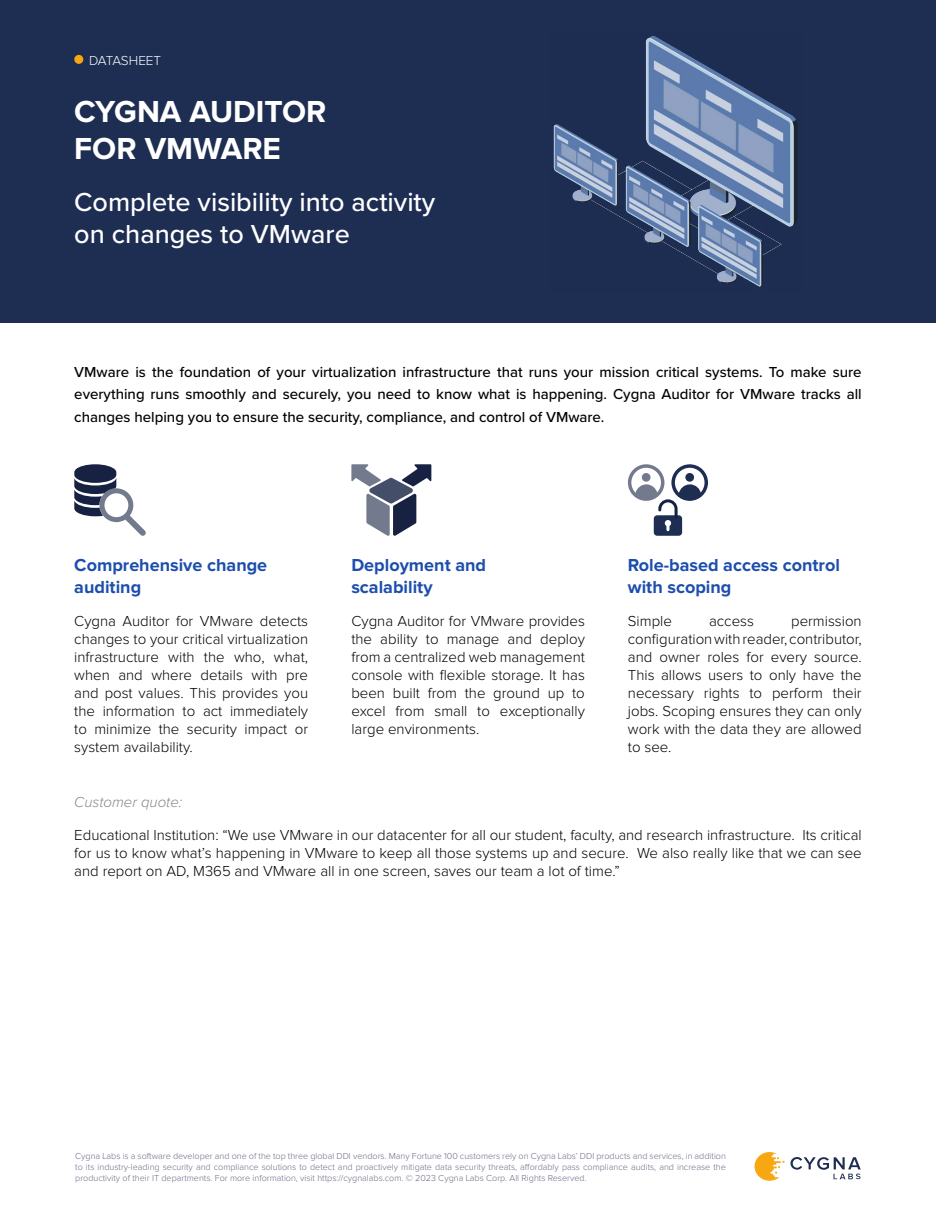
<style>
.page{position:relative;width:936px;height:1206px;background:#fff}
.page>*{position:absolute;margin:0;border:0;box-sizing:border-box;transform-origin:0 0}
.t1{font:700 31.5px/37.8px "Proxima Nova";color:#fff}
.t2{font:500 27px/32.4px "Proxima Nova";color:#fff}
.t3{font:700 18px/21.6px "Proxima Nova";color:#1c4ead}
.t4{font:300 15px/18px "Proxima Nova";color:#000;text-align:justify}
.t5{font:500 15px/22.5px "Proxima Nova";color:#000;text-align:justify}
.t6{font:italic 300 15px "Proxima Nova";color:#878787}
.t7{font:300 13.5px "Proxima Nova";letter-spacing:-.01em;color:#fff}
.t8{font:300 9px/10.8px "Proxima Nova";color:#6c6c89;text-align:justify}
</style>
<div class="page">
<div style="left:0;top:0;width:935px;height:322px;background:#1e2e53"></div>
<div style="left:74px;top:55px;width:9px;height:9px;background:#f7a711;border-radius:50%"></div>
<svg style="left:790px;top:1157px;width:70px;height:22px"></svg>
<svg style="left:754px;top:1152px;width:30px;height:28px"></svg>
<img style="left:553px;top:36px;width:245px;height:251px">
<svg style="left:74px;top:464px;width:72px;height:72px"></svg>
<div style="left:653px;top:515px;width:29px;height:20px;background:#1e2e53;border-radius:3px"></div>
<svg style="left:627px;top:464px;width:80px;height:56px"></svg>
<div style="left:664px;top:520px;width:7px;height:6px;background:#fff;border-radius:50%"></div>
<svg style="left:351px;top:464px;width:80px;height:72px"></svg>
<p class="t7" style="left:89px;top:53px;width:73px">DATASHEET</p>
<h1 class="t1" style="left:74px;top:93px;width:253px">CYGNA AUDITOR<br>FOR VMWARE</h1>
<h2 class="t2" style="left:74px;top:184px;width:362px">Complete visibility into activity on changes to VMware</h2>
<p class="t5" style="left:74px;top:360px;width:788px">VMware is the foundation of your virtualization infrastructure that runs your mission critical systems. To make sure everything runs smoothly and securely, you need to know what is happening. Cygna Auditor for VMware tracks all changes helping you to ensure the security, compliance, and control of VMware.</p>
<p class="t3" style="left:74px;top:555px;width:194px">Comprehensive change auditing</p>
<p class="t4" style="left:74px;top:612px;width:235px">Cygna Auditor for VMware detects changes to your critical virtualization infrastructure with the who, what, when and where details with pre and post values. This provides you the information to act immediately to minimize the security impact or system availability.</p>
<p class="t3" style="left:351px;top:555px;width:136px">Deployment and scalability</p>
<p class="t4" style="left:351px;top:612px;width:235px">Cygna Auditor for VMware provides the ability to manage and deploy from a centralized web management console with flexible storage. It has been built from the ground up to excel from small to exceptionally large environments.</p>
<p class="t3" style="left:627px;top:555px;width:213px">Role-based access control with scoping</p>
<p class="t4" style="left:627px;top:612px;width:45px">Simple</p>
<p class="t4" style="left:709px;top:612px;width:46px">access</p>
<p class="t4" style="left:627px;top:612px;width:235px;text-indent:163px">permission configuration with reader, contributor, and owner roles for every source.<br>This allows users to only have the necessary rights to perform their jobs. Scoping ensures they can only work with the data they are allowed to see.</p>
<p class="t6" style="left:74px;top:790px;width:109px">Customer quote:</p>
<p class="t4" style="left:74px;top:826px;width:788px">Educational Institution: “We use VMware in our datacenter for all our student, faculty, and research infrastructure. Its critical for us to know what’s happening in VMware to keep all those systems up and secure. We also really like that we can see and report on AD, M365 and VMware all in one screen, saves our team a lot of time.”</p>
<p class="t8" style="left:75px;top:1150px;width:652px">Cygna Labs is a software developer and one of the top three global DDI vendors. Many Fortune 100 customers rely on Cygna Labs’ DDI products and services, in addition to its industry-leading security and compliance solutions to detect and proactively mitigate data security threats, affordably pass compliance audits, and increase the productivity of their IT departments. For more information, visit https://cygnalabs.com. © 2023 Cygna Labs Corp. All Rights Reserved.</p>
</div>
